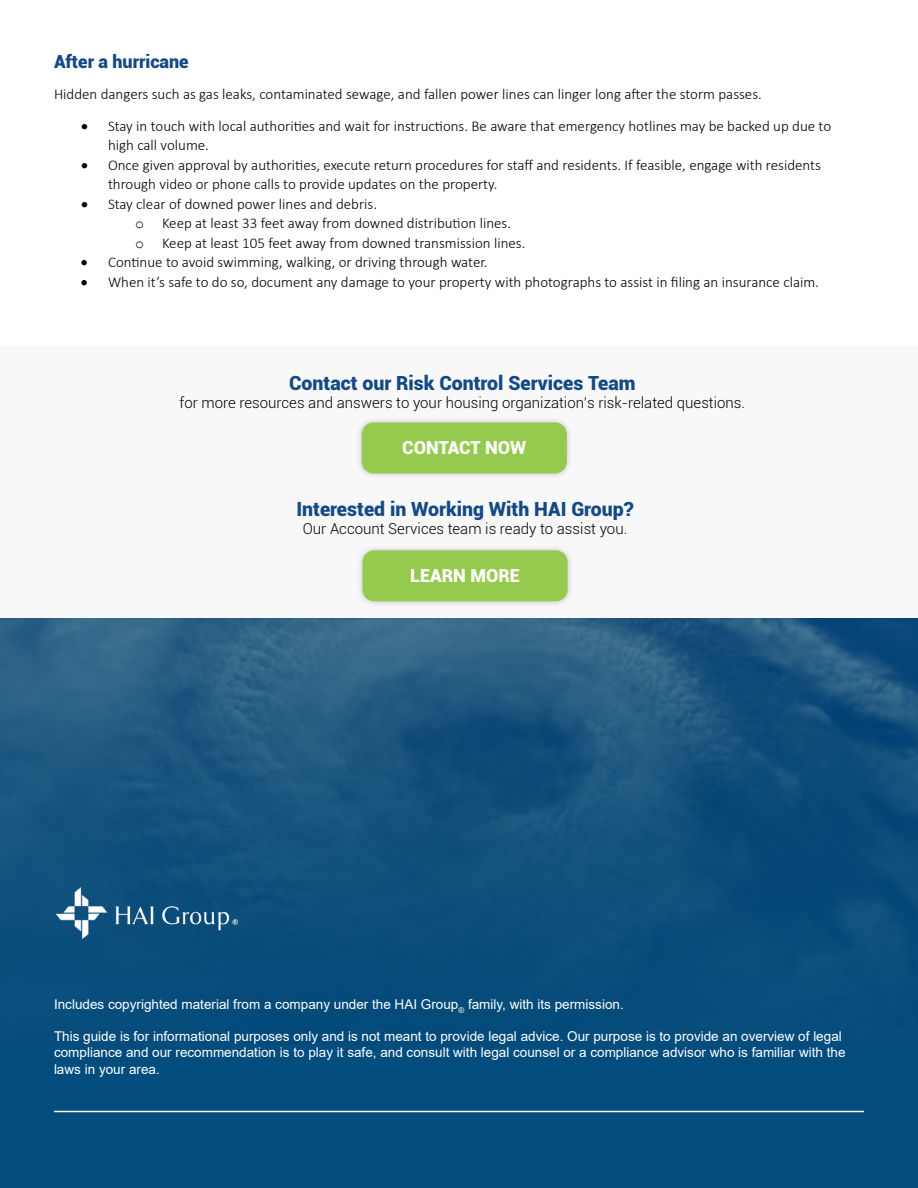
<style>
.page{position:relative;width:918px;height:1188px;background:#fff}
.page>*{position:absolute;margin:0;border:0;box-sizing:border-box;transform-origin:0 0}
.t1{font:900 19.5px "Roboto";color:#134a86}
.t2{font:900 18px "Roboto";color:#fff}
.t3{font:900 18px "Roboto";color:#134a86}
.t4{font:300 15px/19.5px "Calibri";color:#000}
.t5{font:300 15px "Roboto";color:#000}
.t6{font:13.5px/16.2px "Arial";color:#fff}
.s1{font-family:"Courier New";font-weight:400}
</style>
<div class="page">
<div style="left:0;top:619px;width:918px;height:569px;background:#034d7e"></div>
<img style="left:0;top:621px;width:918px;height:352px">
<img style="left:54px;top:887px;width:189px;height:53px">
<hr style="left:54px;top:1111px;width:810px;height:1px;background:#fff">
<div style="left:0;top:346px;width:918px;height:275px;background:#f8f8f8"></div>
<div style="left:356px;top:416px;width:217px;height:64px;background:#000;opacity:.2"></div>
<div style="left:362px;top:422px;width:205px;height:51px;background:#96ca4f;border-radius:12px"></div>
<div style="left:356px;top:544px;width:218px;height:64px;background:#000;opacity:.2"></div>
<div style="left:362px;top:550px;width:206px;height:51px;background:#96ca4f;border-radius:12px"></div>
<p class="t3" style="left:54px;top:48px;width:136px">After a hurricane</p>
<p class="t4" style="left:54px;top:84px;width:709px">Hidden dangers such as gas leaks, contaminated sewage, and fallen power lines can linger long after the storm passes.</p>
<p class="t4" style="left:108px;top:116px;width:725px;text-indent:-27px">• Stay in touch with local authorities and wait for instructions. Be aware that emergency hotlines may be backed up due to high call volume.</p>
<p class="t4" style="left:108px;top:155px;width:715px;text-indent:-27px">• Once given approval by authorities, execute return procedures for staff and residents. If feasible, engage with residents through video or phone calls to provide updates on the property.</p>
<p class="t4" style="left:135px;top:194px;width:392px;text-indent:-54px">• Stay clear of downed power lines and debris.<br><span class="s1">o</span> Keep at least 33 feet away from downed distribution lines.<br><span class="s1">o</span> Keep at least 105 feet away from downed transmission lines.</p>
<p class="t4" style="left:81px;top:252px;width:408px">• Continue to avoid swimming, walking, or driving through water.</p>
<p class="t4" style="left:81px;top:272px;width:739px">• When it’s safe to do so, document any damage to your property with photographs to assist in filing an insurance claim.</p>
<h1 class="t1" style="left:289px;top:370px;width:348px">Contact our Risk Control Services Team</h1>
<p class="t5" style="left:180px;top:393px;width:567px">for more resources and answers to your housing organization’s risk-related questions.</p>
<p class="t2" style="left:402px;top:435px;width:125px">CONTACT NOW</p>
<h1 class="t1" style="left:296px;top:495px;width:339px">Interested in Working With HAI Group?</h1>
<p class="t5" style="left:303px;top:519px;width:326px">Our Account Services team is ready to assist you.</p>
<p class="t2" style="left:410px;top:563px;width:111px">LEARN MORE</p>
<p class="t6" style="left:54px;top:996px;width:571px">Includes copyrighted material from a company under the HAI Group<sub>®</sub> family, with its permission.</p>
<p class="t6" style="left:54px;top:1028px;width:793px">This guide is for informational purposes only and is not meant to provide legal advice. Our purpose is to provide an overview of legal compliance and our recommendation is to play it safe, and consult with legal counsel or a compliance advisor who is familiar with the laws in your area.</p>
</div>
